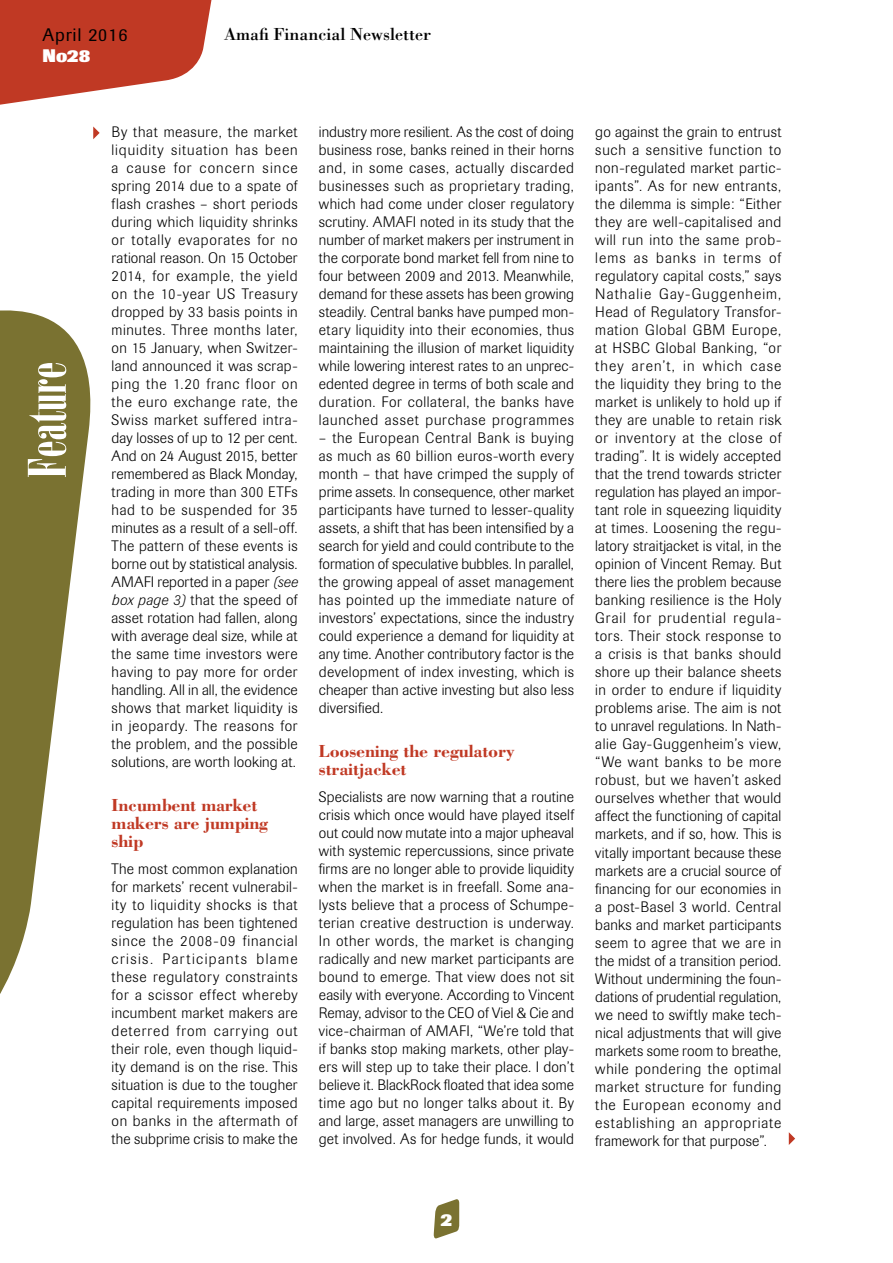
<style>
.page{position:relative;width:893px;height:1263px;background:#fff}
.page>*{position:absolute;margin:0;border:0;box-sizing:border-box;transform-origin:0 0}
.t1{font:52.5px "Bodoni Poster Compressed";color:#fff}
.t2{font:700 18px/18px "Bodoni";letter-spacing:-.01em;color:#c03924}
.t3{font:18px "Bodoni";color:#000}
.t4{font:18px "Imago";letter-spacing:.05em;color:#000}
.t5{font:800 18px "Imago";color:#fff}
.t6{font:300 15px/18px "Imago";letter-spacing:.02em;color:#000;text-align:justify}
.s1{font-style:italic}
</style>
<div class="page">
<svg style="left:433px;top:1199px;width:26px;height:40px"></svg>
<svg style="left:0;top:0;width:212px;height:105px"></svg>
<svg style="left:0;top:310px;width:91px;height:684px;fill:#7a7231"></svg>
<svg style="left:93px;top:126px;width:7px;height:13px"></svg>
<svg style="left:789px;top:1132px;width:6px;height:13px"></svg>
<p class="t4" style="left:43px;top:24px;width:86px">April 2016</p>
<p class="t3" style="left:224px;top:23px;width:209px">Amafi Financial Newsletter</p>
<p class="t5" style="left:43px;top:45px;width:50px">No28</p>
<h1 class="t1" style="left:17px;top:478px;width:118px;rotate:-90deg">Feature</h1>
<p class="t6" style="left:112px;top:123px;width:188px">By that measure, the market liquidity situation has been a cause for concern since spring 2014 due to a spate of flash crashes – short periods during which liquidity shrinks or totally evaporates for no rational reason. On 15 October 2014, for example, the yield on the 10-year US Treasury dropped by 33 basis points in minutes. Three months later, on 15 January, when Switzer&shy;land announced it was scrap&shy;ping the 1.20 franc floor on the euro exchange rate, the Swiss market suffered intra&shy;day losses of up to 12 per cent.<br>And on 24 August 2015, better remembered as Black Monday, trading in more than 300 ETFs had to be suspended for 35 minutes as a result of a sell-off.<br>The pattern of these events is borne out by statistical analysis.<br>AMAFI reported in a paper <span class="s1">(see box page 3)</span> that the speed of asset rotation had fallen, along with average deal size, while at the same time investors were having to pay more for order handling. All in all, the evidence shows that market liquidity is in jeopardy. The reasons for the problem, and the possible solutions, are worth looking at.</p>
<p class="t2" style="left:112px;top:796px;width:158px">Incumbent market makers are jumping ship</p>
<p class="t6" style="left:112px;top:859px;width:188px">The most common explanation for markets’ recent vulnerabil&shy;ity to liquidity shocks is that regulation has been tightened since the 2008-09 financial crisis. Participants blame these regulatory constraints for a scissor effect whereby incumbent market makers are deterred from carrying out their role, even though liquid&shy;ity demand is on the rise. This situation is due to the tougher capital requirements imposed on banks in the aftermath of the subprime crisis to make the</p>
<p class="t6" style="left:319px;top:123px;width:257px">industry more resilient. As the cost of doing business rose, banks reined in their horns and, in some cases, actually discarded businesses such as proprietary trading, which had come under closer regulatory scrutiny. AMAFI noted in its study that the number of market makers per instrument in the corporate bond market fell from nine to four between 2009 and 2013. Meanwhile, demand for these assets has been growing steadily. Central banks have pumped mon&shy;etary liquidity into their economies, thus maintaining the illusion of market liquidity while lowering interest rates to an unprec&shy;edented degree in terms of both scale and duration. For collateral, the banks have launched asset purchase programmes</p>
<p class="t6" style="left:319px;top:429px;width:257px">– the European Central Bank is buying as much as 60 billion euros-worth every month – that have crimped the supply of prime assets. In consequence, other market participants have turned to lesser-quality assets, a shift that has been intensified by a search for yield and could contribute to the formation of speculative bubbles. In parallel, the growing appeal of asset management has pointed up the immediate nature of investors’ expectations, since the industry could experience a demand for liquidity at any time. Another contributory factor is the development of index investing, which is cheaper than active investing but also less diversified.</p>
<p class="t2" style="left:319px;top:742px;width:197px">Loosening the regulatory straitjacket</p>
<p class="t6" style="left:319px;top:787px;width:257px">Specialists are now warning that a routine crisis which once would have played itself out could now mutate into a major upheaval with systemic repercussions, since private firms are no longer able to provide liquidity when the market is in freefall. Some ana&shy;lysts believe that a process of Schumpe&shy;terian creative destruction is underway.<br>In other words, the market is changing radically and new market participants are bound to emerge. That view does not sit easily with everyone. According to Vincent Remay, advisor to the CEO of Viel &amp; Cie and vice-chairman of AMAFI, “We’re told that if banks stop making markets, other play&shy;ers will step up to take their place. I don’t believe it. BlackRock floated that idea some time ago but no longer talks about it. By and large, asset managers are unwilling to get involved. As for hedge funds, it would</p>
<p class="t6" style="left:595px;top:123px;width:188px">go against the grain to entrust such a sensitive function to non-regulated market partic&shy;ipants”. As for new entrants, the dilemma is simple: “Either they are well-capitalised and will run into the same prob&shy;lems as banks in terms of regulatory capital costs,” says Nathalie Gay-Guggenheim, Head of Regulatory Transfor&shy;mation Global GBM Europe, at HSBC Global Banking, “or they aren’t, in which case the liquidity they bring to the market is unlikely to hold up if they are unable to retain risk or inventory at the close of trading”. It is widely accepted that the trend towards stricter regulation has played an impor&shy;tant role in squeezing liquidity at times. Loosening the regu&shy;latory straitjacket is vital, in the opinion of Vincent Remay. But there lies the problem because banking resilience is the Holy Grail for prudential regula&shy;tors. Their stock response to a crisis is that banks should shore up their balance sheets in order to endure if liquidity problems arise. The aim is not to unravel regulations. In Nath&shy;alie Gay-Guggenheim’s view, “We want banks to be more robust, but we haven’t asked ourselves whether that would affect the functioning of capital markets, and if so, how. This is vitally important because these markets are a crucial source of financing for our economies in a post-Basel 3 world. Central banks and market participants seem to agree that we are in the midst of a transition period.<br>Without undermining the foun&shy;dations of prudential regulation, we need to swiftly make tech&shy;nical adjustments that will give markets some room to breathe, while pondering the optimal market structure for funding the European economy and establishing an appropriate framework for that purpose”.</p>
<p class="t5" style="left:441px;top:1209px;width:13px">2</p>
</div>
